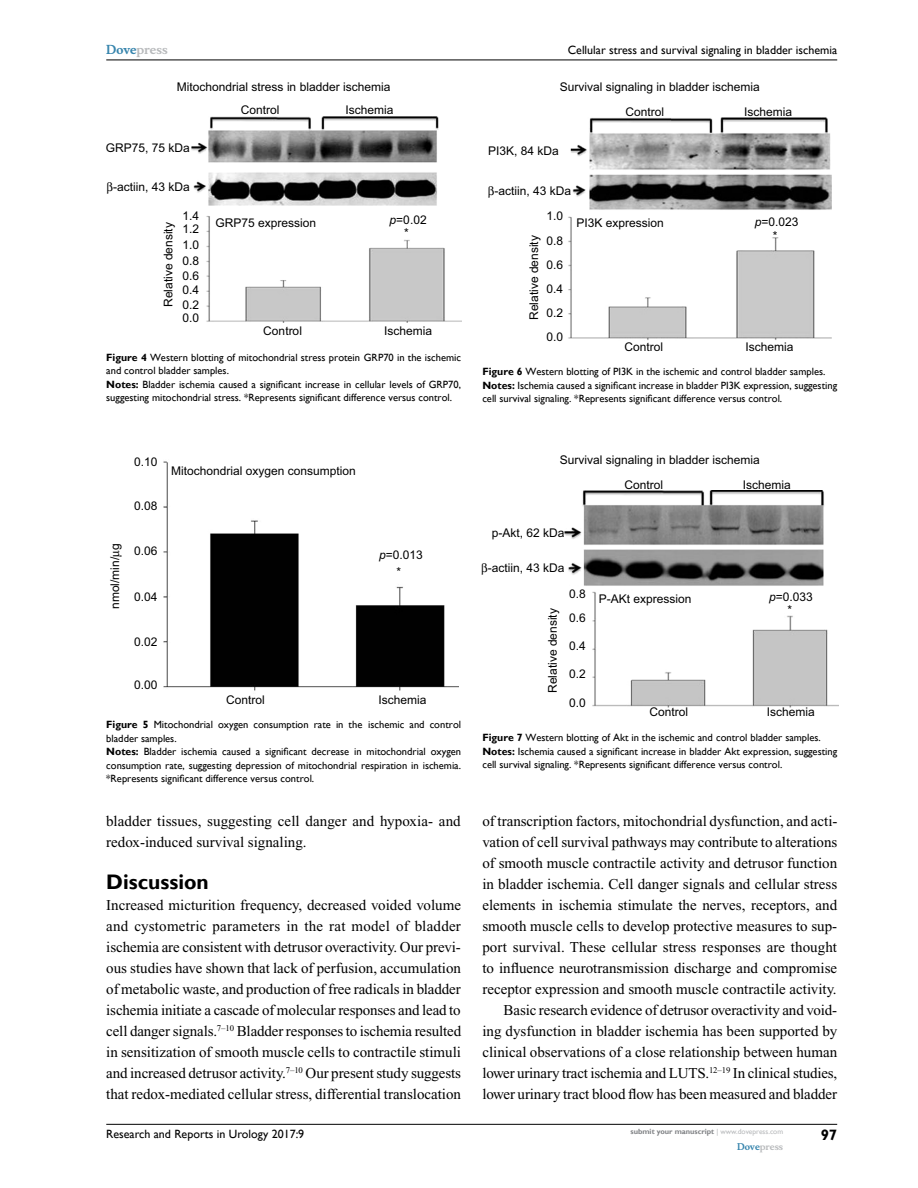
<style>
.page{position:relative;width:918px;height:1188px;background:#fff}
.page>*{position:absolute;margin:0;border:0;box-sizing:border-box;transform-origin:0 0}
.t1{font:700 21px "Gill Sans";color:#000}
.t2{font:15px/21px "Times New Roman";color:#000}
.t3{font:700 15px "Gill Sans";color:#000}
.t4{font:12px/24.2px "Arial";color:#000;text-align:center}
.t5{font:12px "Gill Sans";color:#000}
.t6{font:700 12px "Musee";color:#b8babc}
.t7{font:10.5px/13.5px "Gill Sans";color:#000}
.t8{font:700 9px "Musee";color:#b8babc}
.t9{font:700 7.5px "Gill Sans";color:#808285}
.s1{color:#3785ad}
.s2{font-style:italic}
.s3{font-weight:700}
.s4{font-weight:400;color:#b8babc}
</style>
<div class="page">
<hr style="left:106px;top:1124px;width:731px;height:1px;background:#000">
<hr style="left:106px;top:60px;width:731px;height:1px;background:#000">
<img style="left:191px;top:116px;width:270px;height:206px">
<img style="left:163px;top:461px;width:296px;height:230px">
<img style="left:568px;top:118px;width:264px;height:222px">
<img style="left:564px;top:490px;width:274px;height:217px">
<p class="t6" style="left:106px;top:43px;width:63px"><span class="s1">Dove</span>press</p>
<p class="t4" style="left:177px;top:75px;width:215px">Mitochondrial stress in bladder ischemia</p>
<p class="t4" style="left:241px;top:97px;width:40px">Control</p>
<p class="t4" style="left:346px;top:97px;width:50px">Ischemia</p>
<p class="t4" style="left:106px;top:136px;width:86px">GRP75, 75 kDa</p>
<p class="t4" style="left:113px;top:174px;width:78px">-actiin, 43 kDa</p>
<p class="t4" style="left:182px;top:204px;width:18px">1.4</p>
<p class="t4" style="left:156px;top:307px;width:86px;rotate:-90deg">Relative density</p>
<p class="t4" style="left:182px;top:221px;width:18px;line-height:15.1px;text-align:justify">1.2<br>1.0<br>0.8<br>0.6<br>0.4<br>0.2</p>
<p class="t4" style="left:182px;top:306px;width:18px">0.0</p>
<p class="t4" style="left:215px;top:211px;width:102px">GRP75 expression</p>
<p class="t4" style="left:390px;top:213px;width:39px;line-height:12.8px"><span class="s2">p</span>=0.02 <span class="s2">*</span></p>
<p class="t4" style="left:263px;top:319px;width:40px">Control</p>
<p class="t4" style="left:384px;top:319px;width:50px">Ischemia</p>
<p class="t7" style="left:106px;top:350px;width:356px"><span class="s3">Figure 4</span> Western blotting of mitochondrial stress protein GRP70 in the ischemic and control bladder samples.<br><span class="s3">Notes:</span> Bladder ischemia caused a significant increase in cellular levels of GRP70, suggesting mitochondrial stress. *Represents significant difference versus control.</p>
<p class="t4" style="left:134px;top:450px;width:25px">0.10</p>
<p class="t4" style="left:103px;top:609px;width:67px;rotate:-90deg">nmol/min/ g</p>
<p class="t4" style="left:134px;top:494px;width:25px">0.08</p>
<p class="t4" style="left:134px;top:538px;width:25px">0.06</p>
<p class="t4" style="left:134px;top:585px;width:25px">0.04</p>
<p class="t4" style="left:134px;top:629px;width:25px">0.02</p>
<p class="t4" style="left:134px;top:673px;width:25px">0.00</p>
<p class="t4" style="left:171px;top:458px;width:186px">Mitochondrial oxygen consumption</p>
<p class="t4" style="left:379px;top:546px;width:45px;line-height:16.8px"><span class="s2">p</span>=0.013 *</p>
<p class="t4" style="left:226px;top:687px;width:40px">Control</p>
<p class="t4" style="left:379px;top:687px;width:50px">Ischemia</p>
<p class="t7" style="left:106px;top:718px;width:356px"><span class="s3">Figure 5</span> Mitochondrial oxygen consumption rate in the ischemic and control bladder samples.<br><span class="s3">Notes:</span> Bladder ischemia caused a significant decrease in mitochondrial oxygen consumption rate, suggesting depression of mitochondrial respiration in ischemia. *Represents significant difference versus control.</p>
<p class="t2" style="left:106px;top:811px;width:356px">bladder tissues, suggesting cell danger and hypoxia- and redox-induced survival signaling.</p>
<h1 class="t1" style="left:106px;top:870px;width:104px">Discussion</h1>
<p class="t2" style="left:106px;top:895px;width:356px;text-align:justify">Increased micturition frequency, decreased voided volume and cystometric parameters in the rat model of bladder ischemia are consistent with detrusor overactivity. Our previ&shy;ous studies have shown that lack of perfusion, accumulation of metabolic waste, and production of free radicals in bladder ischemia initiate a cascade of molecular responses and lead to cell danger signals.<sup>7–10</sup> Bladder responses to ischemia resulted in sensitization of smooth muscle cells to contractile stimuli and increased detrusor activity.<sup>7–10</sup> Our present study suggests that redox-mediated cellular stress, differential translocation</p>
<p class="t5" style="left:568px;top:43px;width:271px">Cellular stress and survival signaling in bladder ischemia</p>
<p class="t4" style="left:560px;top:75px;width:202px">Survival signaling in bladder ischemia</p>
<p class="t4" style="left:488px;top:139px;width:72px">PI3K, 84 kDa</p>
<p class="t4" style="left:495px;top:179px;width:78px">-actiin, 43 kDa</p>
<p class="t4" style="left:626px;top:99px;width:40px">Control</p>
<p class="t4" style="left:744px;top:99px;width:50px">Ischemia</p>
<p class="t4" style="left:547px;top:204px;width:18px;text-align:justify">1.0<br>0.8<br>0.6<br>0.4<br>0.2<br>0.0</p>
<p class="t4" style="left:522px;top:320px;width:86px;rotate:-90deg">Relative density</p>
<p class="t4" style="left:577px;top:211px;width:89px">PI3K expression</p>
<p class="t4" style="left:755px;top:215px;width:45px;line-height:14.2px"><span class="s2">p</span>=0.023 <span class="s2">*</span></p>
<p class="t4" style="left:625px;top:335px;width:40px">Control</p>
<p class="t4" style="left:745px;top:335px;width:50px">Ischemia</p>
<p class="t7" style="left:482px;top:365px;width:356px"><span class="s3">Figure 6</span> Western blotting of PI3K in the ischemic and control bladder samples.<br><span class="s3">Notes:</span> Ischemia caused a significant increase in bladder PI3K expression, suggesting cell survival signaling. *Represents significant difference versus control.</p>
<p class="t4" style="left:560px;top:448px;width:202px">Survival signaling in bladder ischemia</p>
<p class="t4" style="left:624px;top:472px;width:40px">Control</p>
<p class="t4" style="left:743px;top:472px;width:50px">Ischemia</p>
<p class="t4" style="left:492px;top:521px;width:74px">p-Akt, 62 kDa</p>
<p class="t4" style="left:488px;top:555px;width:78px">-actiin, 43 kDa</p>
<p class="t4" style="left:541px;top:693px;width:86px;rotate:-90deg">Relative density</p>
<p class="t4" style="left:569px;top:581px;width:18px;text-align:left">0.8<br>0.6</p>
<p class="t4" style="left:569px;top:634px;width:18px">0.4</p>
<p class="t4" style="left:569px;top:662px;width:18px">0.2</p>
<p class="t4" style="left:569px;top:691px;width:18px">0.0</p>
<p class="t4" style="left:599px;top:587px;width:94px">P-AKt expression</p>
<p class="t4" style="left:769px;top:590px;width:45px;line-height:13.4px"><span class="s2">p</span>=0.033 <span class="s2">*</span></p>
<p class="t4" style="left:649px;top:700px;width:40px">Control</p>
<p class="t4" style="left:767px;top:700px;width:50px">Ischemia</p>
<p class="t7" style="left:482px;top:731px;width:356px"><span class="s3">Figure 7</span> Western blotting of Akt in the ischemic and control bladder samples.<br><span class="s3">Notes:</span> Ischemia caused a significant increase in bladder Akt expression, suggesting cell survival signaling. *Represents significant difference versus control.</p>
<p class="t2" style="left:482px;top:811px;width:357px;text-align:right">of transcription factors, mitochondrial dysfunction, and acti&shy;vation of cell survival pathways may contribute to alterations of smooth muscle contractile activity and detrusor function in bladder ischemia. Cell danger signals and cellular stress elements in ischemia stimulate the nerves, receptors, and smooth muscle cells to develop protective measures to sup&shy;port survival. These cellular stress responses are thought to influence neurotransmission discharge and compromise receptor expression and smooth muscle contractile activity.<br>Basic research evidence of detrusor overactivity and void&shy;ing dysfunction in bladder ischemia has been supported by clinical observations of a close relationship between human lower urinary tract ischemia and LUTS.<sup>12–19</sup> In clinical studies, lower urinary tract blood flow has been measured and bladder</p>
<p class="t5" style="left:106px;top:1127px;width:200px">Research and Reports in Urology 2017:9</p>
<p class="t9" style="left:631px;top:1127px;width:154px">submit your manuscript <span class="s4">| www.dovepress.com</span></p>
<p class="t8" style="left:737px;top:1141px;width:48px"><span class="s1">Dove</span>press</p>
<p class="t3" style="left:821px;top:1126px;width:18px">97</p>
</div>
